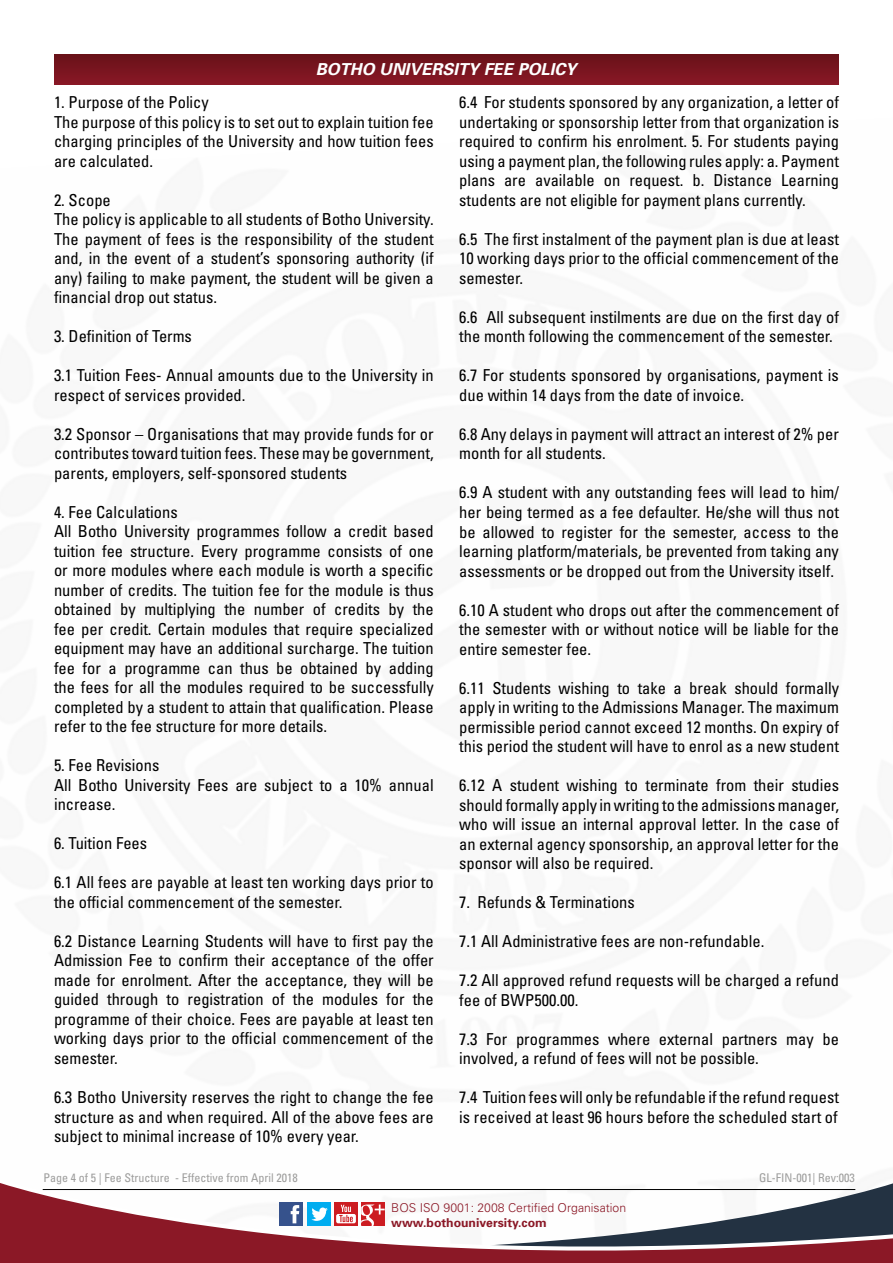
<style>
.page{position:relative;width:893px;height:1263px;background:#fff}
.page>*{position:absolute;margin:0;border:0;box-sizing:border-box;transform-origin:0 0}
.t1{font:condensed 16.5px/19.5px "Univers";color:#000}
.t2{font:italic 700 16.5px "Univers";color:#fff}
.t3{font:300 12.15px "Univers";color:#8b1826}
.t4{font:700 12.15px "Univers";color:#8b1826}
.t5{font:condensed 12px "Univers";color:#9d9d9c}
</style>
<div class="page">
<svg style="left:0;top:1183px;width:893px;height:80px;fill:#f6f6f6"></svg>
<hr style="left:43px;top:1189px;width:812px;height:1px;background:#000">
<div style="left:279px;top:1202px;width:24px;height:24px;background:#36528c"></div>
<svg style="left:291px;top:1205px;width:8px;height:18px"></svg>
<div style="left:307px;top:1202px;width:24px;height:24px;background:#00adf0"></div>
<svg style="left:311px;top:1207px;width:17px;height:14px"></svg>
<div style="left:334px;top:1202px;width:24px;height:24px;background:#cc1c21"></div>
<div style="left:336px;top:1214px;width:20px;height:9px;background:#fff;border-radius:2px"></div>
<svg style="left:339px;top:1205px;width:14px;height:17px"></svg>
<div style="left:361px;top:1202px;width:24px;height:24px;background:#cc1c21"></div>
<svg style="left:361px;top:1204px;width:24px;height:22px"></svg>
<svg style="left:55px;top:54px;width:783px;height:31px;background:#78141f"></svg>
<p class="t2" style="left:316px;top:59px;width:262px">BOTHO UNIVERSITY FEE POLICY</p>
<p class="t1" style="left:54px;top:92px;width:381px">1. Purpose of the Policy<br>The purpose of this policy is to set out to explain tuition fee charging principles of the University and how tuition fees are calculated.</p>
<p class="t1" style="left:54px;top:190px;width:381px">2. Scope<br>The policy is applicable to all students of Botho University.<br>The payment of fees is the responsibility of the student and, in the event of a student’s sponsoring authority (if any) failing to make payment, the student will be given a financial drop out status.</p>
<p class="t1" style="left:54px;top:326px;width:139px">3. Definition of Terms</p>
<p class="t1" style="left:54px;top:365px;width:381px">3.1 Tuition Fees- Annual amounts due to the University in respect of services provided.</p>
<p class="t1" style="left:54px;top:424px;width:381px;text-align:justify">3.2 Sponsor – Organisations that may provide funds for or contributes toward tuition fees. These may be government, parents, employers, self-sponsored students</p>
<p class="t1" style="left:54px;top:502px;width:381px">4. Fee Calculations<br>All Botho University programmes follow a credit based tuition fee structure. Every programme consists of one or more modules where each module is worth a specific number of credits. The tuition fee for the module is thus obtained by multiplying the number of credits by the fee per credit. Certain modules that require specialized equipment may have an additional surcharge. The tuition fee for a programme can thus be obtained by adding the fees for all the modules required to be successfully completed by a student to attain that qualification. Please refer to the fee structure for more details.</p>
<p class="t1" style="left:54px;top:755px;width:381px">5. Fee Revisions<br>All Botho University Fees are subject to a 10% annual increase.</p>
<p class="t1" style="left:54px;top:833px;width:95px">6. Tuition Fees</p>
<p class="t1" style="left:54px;top:872px;width:381px">6.1 All fees are payable at least ten working days prior to the official commencement of the semester.</p>
<p class="t1" style="left:54px;top:931px;width:381px;text-align:justify">6.2 Distance Learning Students will have to first pay the Admission Fee to confirm their acceptance of the offer made for enrolment. After the acceptance, they will be guided through to registration of the modules for the programme of their choice. Fees are payable at least ten working days prior to the official commencement of the semester.</p>
<p class="t1" style="left:54px;top:1087px;width:381px;text-align:justify">6.3 Botho University reserves the right to change the fee structure as and when required. All of the above fees are subject to minimal increase of 10% every year.</p>
<p class="t1" style="left:459px;top:93px;width:381px;text-align:justify">6.4 For students sponsored by any organization, a letter of undertaking or sponsorship letter from that organization is required to confirm his enrolment. 5. For students paying using a payment plan, the following rules apply: a. Payment plans are available on request. b. Distance Learning students are not eligible for payment plans currently.</p>
<p class="t1" style="left:459px;top:229px;width:381px;text-align:justify">6.5 The first instalment of the payment plan is due at least 10 working days prior to the official commencement of the semester.</p>
<p class="t1" style="left:459px;top:307px;width:381px">6.6 All subsequent instilments are due on the first day of the month following the commencement of the semester.</p>
<p class="t1" style="left:459px;top:366px;width:381px">6.7 For students sponsored by organisations, payment is due within 14 days from the date of invoice.</p>
<p class="t1" style="left:459px;top:424px;width:381px">6.8 Any delays in payment will attract an interest of 2% per month for all students.</p>
<p class="t1" style="left:459px;top:483px;width:381px;text-align:justify">6.9 A student with any outstanding fees will lead to him/ her being termed as a fee defaulter. He/she will thus not be allowed to register for the semester, access to the learning platform/materials, be prevented from taking any assessments or be dropped out from the University itself.</p>
<p class="t1" style="left:459px;top:600px;width:381px;text-align:justify">6.10 A student who drops out after the commencement of the semester with or without notice will be liable for the entire semester fee.</p>
<p class="t1" style="left:459px;top:678px;width:381px;text-align:justify">6.11 Students wishing to take a break should formally apply in writing to the Admissions Manager. The maximum permissible period cannot exceed 12 months. On expiry of this period the student will have to enrol as a new student</p>
<p class="t1" style="left:459px;top:775px;width:381px;text-align:justify">6.12 A student wishing to terminate from their studies should formally apply in writing to the admissions manager, who will issue an internal approval letter. In the case of an external agency sponsorship, an approval letter for the sponsor will also be required.</p>
<p class="t1" style="left:459px;top:892px;width:177px">7. Refunds &amp; Terminations</p>
<p class="t1" style="left:459px;top:931px;width:307px">7.1 All Administrative fees are non-refundable.</p>
<p class="t1" style="left:459px;top:970px;width:381px">7.2 All approved refund requests will be charged a refund fee of BWP500.00.</p>
<p class="t1" style="left:459px;top:1029px;width:381px">7.3 For programmes where external partners may be involved, a refund of fees will not be possible.</p>
<p class="t1" style="left:459px;top:1087px;width:381px">7.4 Tuition fees will only be refundable if the refund request is received at least 96 hours before the scheduled start of</p>
<p class="t5" style="left:44px;top:1170px;width:256px">Page 4 of 5 | Fee Structure - Effective from April 2018</p>
<p class="t5" style="left:759px;top:1170px;width:97px">GL-FIN-001| Rev:003</p>
<p class="t3" style="left:391px;top:1201px;width:236px">BOS ISO 9001: 2008 Certified Organisation</p>
<p class="t4" style="left:391px;top:1215px;width:157px">www.bothouniversity.com</p>
</div>
